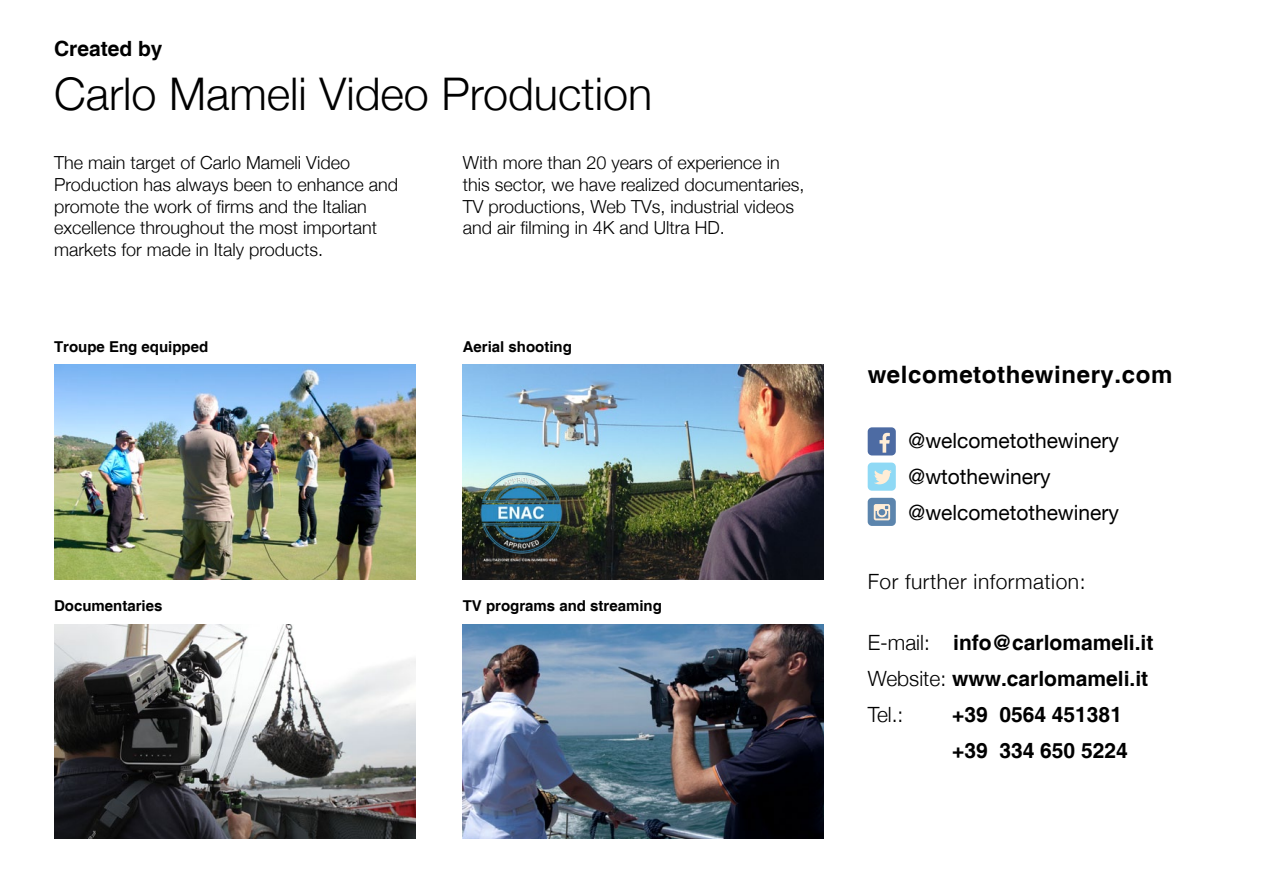
<style>
.page{position:relative;width:1263px;height:893px;background:#fff}
.page>*{position:absolute;margin:0;border:0;box-sizing:border-box;transform-origin:0 0}
.t1{font:300 45px "Helvetica Neue";color:#000}
.t2{font:700 24px "Helvetica";letter-spacing:.025em;color:#000}
.t3{font:700 21px/36px "Helvetica";color:#000}
.t4{font:21px/36px "Helvetica Neue";color:#000}
.t5{font:300 21px "Helvetica Neue";letter-spacing:.025em;color:#000}
.t6{font:300 18px/21.6px "Helvetica Neue";color:#000}
.t7{font:700 15px "Helvetica";color:#000}
.s1{font-family:"Helvetica Neue";font-weight:300}
</style>
<div class="page">
<img style="left:54px;top:364px;width:361px;height:215px">
<img style="left:463px;top:364px;width:361px;height:215px">
<img style="left:463px;top:624px;width:361px;height:215px">
<img style="left:54px;top:624px;width:361px;height:215px">
<img style="left:470px;top:463px;width:106px;height:105px">
<div style="left:868px;top:427px;width:28px;height:28px;background:#4d6ba3;border-radius:4px"></div>
<svg style="left:879px;top:433px;width:11px;height:20px"></svg>
<div style="left:868px;top:463px;width:28px;height:28px;background:#8fd9f5;border-radius:4px"></div>
<svg style="left:874px;top:470px;width:18px;height:14px"></svg>
<div style="left:868px;top:498px;width:28px;height:28px;background:#5c85ad;border-radius:4px"></div>
<svg style="left:874px;top:504px;width:16px;height:16px"></svg>
<p class="t3" style="left:54px;top:32px;width:110px">Created by</p>
<h1 class="t1" style="left:54px;top:58px;width:600px">Carlo Mameli Video Production</h1>
<p class="t6" style="left:54px;top:151px;width:346px">The main target of Carlo Mameli Video Production has always been to enhance and promote the work of firms and the Italian excellence throughout the most important markets for made in Italy products.</p>
<p class="t6" style="left:463px;top:151px;width:343px">With more than 20 years of experience in this sector, we have realized documentaries, TV productions, Web TVs, industrial videos and air filming in 4K and Ultra HD.</p>
<p class="t7" style="left:54px;top:337px;width:156px">Troupe Eng equipped</p>
<p class="t7" style="left:463px;top:337px;width:111px">Aerial shooting</p>
<p class="t7" style="left:54px;top:597px;width:110px">Documentaries</p>
<p class="t7" style="left:463px;top:597px;width:201px">TV programs and streaming</p>
<h2 class="t2" style="left:868px;top:360px;width:306px">welcometothewinery.com</h2>
<p class="t4" style="left:908px;top:424px;width:212px">@welcometothewinery @wtothewinery @welcometothewinery</p>
<p class="t5" style="left:868px;top:564px;width:219px">For further information:</p>
<p class="t3" style="left:868px;top:625px;width:287px"><span class="s1">E-mail:</span> info@carlomameli.it<br><span class="s1">Website:</span> www.carlomameli.it</p>
<p class="t5" style="left:868px;top:697px;width:37px">Tel.:</p>
<p class="t3" style="left:952px;top:697px;width:177px">+39 0564 451381 +39 334 650 5224</p>
</div>
